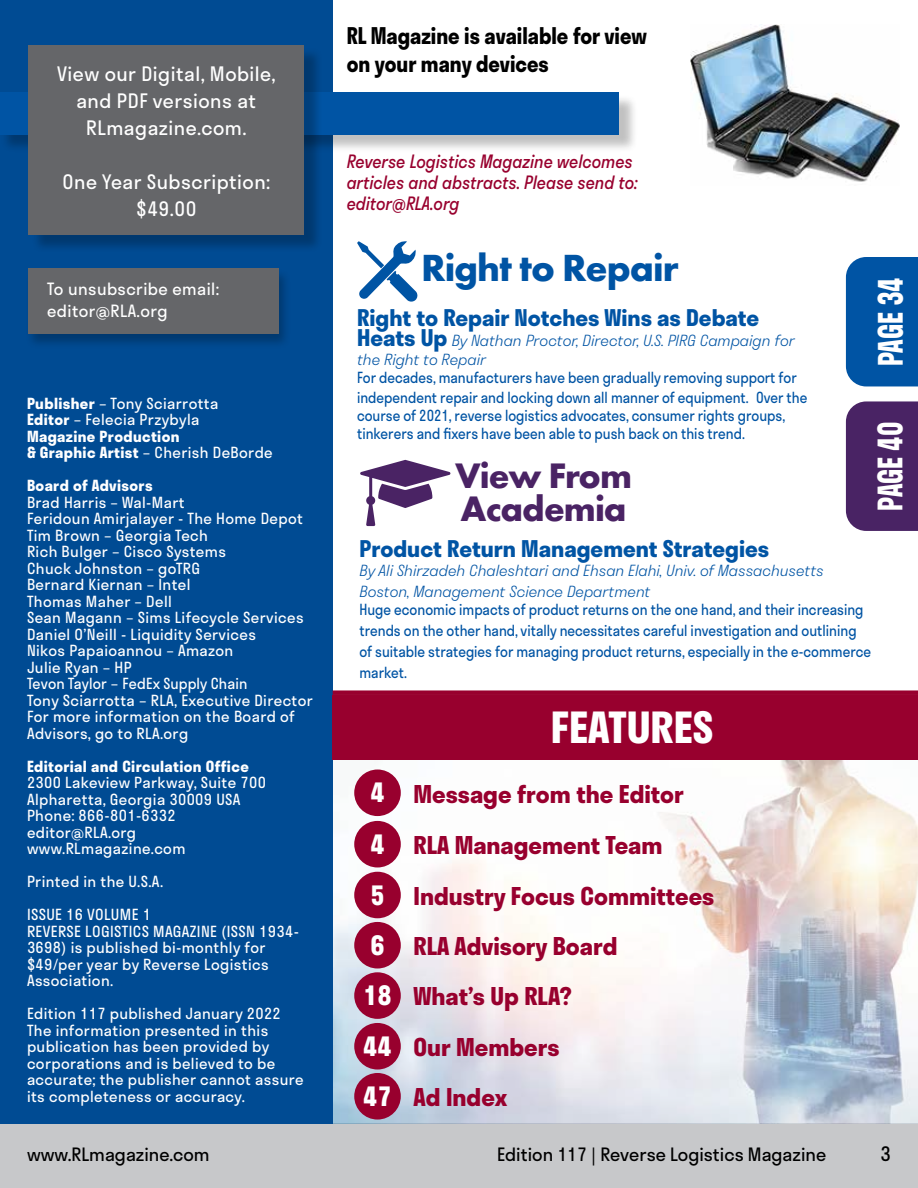
<style>
.page{position:relative;width:918px;height:1188px;background:#fff}
.page>*{position:absolute;margin:0;border:0;box-sizing:border-box;transform-origin:0 0}
.t1{font:700 42px "Stratos";color:#fff}
.t2{font:700 39.3px "Futura PT";letter-spacing:-.025em;color:#0054a4}
.t3{font:700 36.75px/33.3px "Futura PT";letter-spacing:-.025em;color:#4a2364}
.t4{font:700 33px "Stratos";color:#fff;scale:.8 1}
.t5{font:700 24px/50.8px "Stratos";color:#98002e}
.t6{font:700 22.5px "Stratos";color:#0054a4}
.t7{font:700 22.5px/28.5px "Stratos";color:#000;scale:.9 1}
.t8{font:19.5px/27px "Stratos";letter-spacing:.025em;color:#fff;text-align:center}
.t9{font:19.5px "Stratos";color:#000}
.t10{font:italic 18px/21px "Stratos";color:#98002e;scale:.9 1}
.t11{font:18px "Stratos";color:#000}
.t12{font:16.5px/22px "Stratos";letter-spacing:.025em;color:#fff}
.t13{font:15px/16.5px "Stratos";letter-spacing:.025em;color:#fff}
.t14{font:15px/21px "Stratos";color:#0054a4;scale:.9 1}
.t15{font:italic 300 15px/21px "Stratos";color:#0054a4}
.t16{font:700 15px/16.5px "Stratos";letter-spacing:.025em;color:#fff}
.s1{font-weight:400}
.s2{font-weight:700;font-style:normal;font-size:22.5px}
.s3{font-size:26.1px;color:#fff}
</style>
<div class="page">
<div style="left:0;top:1123px;width:918px;height:65px;background:#c7c8ca"></div>
<img style="left:333px;top:761px;width:585px;height:362px">
<div style="left:0;top:0;width:333px;height:1123px;background:#004b93"></div>
<img style="left:690px;top:25px;width:210px;height:157px">
<div style="left:0;top:94px;width:638px;height:59px;background:#000;opacity:.25"></div>
<div style="left:0;top:92px;width:619px;height:42px;background:#0054a4"></div>
<div style="left:25px;top:268px;width:267px;height:82px;background:#000;opacity:.25"></div>
<div style="left:28px;top:268px;width:251px;height:65px;background:#656669"></div>
<div style="left:31px;top:48px;width:292px;height:205px;background:#000;opacity:.25"></div>
<div style="left:28px;top:45px;width:276px;height:189px;background:#656669"></div>
<div style="left:354px;top:770px;width:47px;height:46px;background:#98002e;border-radius:50%"></div>
<div style="left:354px;top:821px;width:47px;height:46px;background:#98002e;border-radius:50%"></div>
<div style="left:354px;top:872px;width:47px;height:46px;background:#98002e;border-radius:50%"></div>
<div style="left:354px;top:922px;width:47px;height:47px;background:#98002e;border-radius:50%"></div>
<div style="left:354px;top:1023px;width:47px;height:47px;background:#98002e;border-radius:50%"></div>
<div style="left:354px;top:1073px;width:47px;height:47px;background:#98002e;border-radius:50%"></div>
<div style="left:333px;top:690px;width:585px;height:5px;background:#98002e"></div>
<div style="left:333px;top:695px;width:585px;height:65px;background:#98002e"></div>
<div style="left:354px;top:972px;width:47px;height:47px;background:#98002e;border-radius:50%"></div>
<div style="left:846px;top:401px;width:72px;height:130px;background:#492364"></div>
<svg style="left:360px;top:460px;width:90px;height:66px"></svg>
<div style="left:846px;top:257px;width:72px;height:129px;background:#0054a4"></div>
<svg style="left:357px;top:241px;width:61px;height:61px"></svg>
<h3 class="t8" style="left:57px;top:60px;width:220px">View our Digital, Mobile, and PDF versions at<br>RLmagazine.com.</h3>
<h3 class="t8" style="left:63px;top:168px;width:209px">One Year Subscription: $49.00</h3>
<p class="t12" style="left:47px;top:277px;width:174px">To unsubscribe email: editor@RLA.org</p>
<p class="t16" style="left:27px;top:394px;width:247px">Publisher <span class="s1">– Tony Sciarrotta<br></span>Editor <span class="s1">– Felecia Przybyla<br></span>Magazine Production<br>&amp; Graphic Artist <span class="s1">– Cherish DeBorde</span></p>
<p class="t16" style="left:27px;top:477px;width:127px">Board of Advisors</p>
<p class="t13" style="left:27px;top:493px;width:287px">Brad Harris – Wal-Mart<br>Feridoun Amirjalayer - The Home Depot<br>Tim Brown – Georgia Tech<br>Rich Bulger – Cisco Systems<br>Chuck Johnston – goTRG<br>Bernard Kiernan – Intel<br>Thomas Maher – Dell<br>Sean Magann – Sims Lifecycle Services<br>Daniel O’Neill - Liquidity Services<br>Nikos Papaioannou – Amazon<br>Julie Ryan – HP<br>Tevon Taylor – FedEx Supply Chain<br>Tony Sciarrotta – RLA, Executive Director<br>For more information on the Board of<br>Advisors, go to RLA.org</p>
<p class="t16" style="left:27px;top:757px;width:223px">Editorial and Circulation Office</p>
<p class="t13" style="left:27px;top:774px;width:240px">2300 Lakeview Parkway, Suite 700<br>Alpharetta, Georgia 30009 USA<br>Phone: 866-801-6332 editor@RLA.org www.RLmagazine.com</p>
<p class="t13" style="left:27px;top:873px;width:138px">Printed in the U.S.A.</p>
<p class="t13" style="left:27px;top:906px;width:273px">ISSUE 16 VOLUME 1<br>REVERSE LOGISTICS MAGAZINE (ISSN 1934-<br>3698) is published bi-monthly for $49/per year by Reverse Logistics<br>Association.</p>
<p class="t13" style="left:27px;top:1005px;width:278px">Edition 117 published January 2022<br>The information presented in this publication has been provided by corporations and is believed to be accurate; the publisher cannot assure its completeness or accuracy.</p>
<h3 class="t7" style="left:347px;top:20px;width:335px">RL Magazine is available for view on your many devices</h3>
<p class="t10" style="left:347px;top:150px;width:325px">Reverse Logistics Magazine welcomes articles and abstracts. Please send to: editor@RLA.org</p>
<h2 class="t2" style="left:421px;top:243px;width:259px">Right to Repair</h2>
<h3 class="t6" style="left:357px;top:300px;width:404px">Right to Repair Notches Wins as Debate</h3>
<p class="t15" style="left:357px;top:330px;width:439px;line-height:19.5px"><span class="s2">Heats Up</span> By Nathan Proctor, Director, U.S. PIRG Campaign for the Right to Repair</p>
<p class="t14" style="left:357px;top:367px;width:502px;line-height:19.8px">For decades, manufacturers have been gradually removing support for independent repair and locking down all manner of equipment. Over the</p>
<p class="t14" style="left:357px;top:406px;width:477px;line-height:18px">course of 2021, reverse logistics advocates, consumer rights groups, tinkerers and fixers have been able to push back on this trend.</p>
<h3 class="t3" style="left:455px;top:458px;width:179px">View From<br>Academia</h3>
<h3 class="t4" style="left:864px;top:366px;width:113px;rotate:-90deg">PAGE 34</h3>
<h3 class="t4" style="left:856px;top:481px;width:113px;rotate:-90deg">PAGE 16</h3>
<h3 class="t4" style="left:864px;top:511px;width:113px;rotate:-90deg">PAGE 40</h3>
<h3 class="t6" style="left:359px;top:530px;width:411px">Product Return Management Strategies</h3>
<p class="t15" style="left:359px;top:560px;width:466px">By Ali Shirzadeh Chaleshtari and Ehsan Elahi, Univ. of Massachusetts<br>Boston, Management Science Department</p>
<p class="t14" style="left:359px;top:598px;width:570px">Huge economic impacts of product returns on the one hand, and their increasing trends on the other hand, vitally necessitates careful investigation and outlining of suitable strategies for managing product returns, especially in the e-commerce market.</p>
<h1 class="t1" style="left:551px;top:694px;width:164px">FEATURES</h1>
<h3 class="t5" style="left:370px;top:768px;width:346px"><span class="s3">4</span> Message from the Editor<br><span class="s3">4</span> RLA Management Team<br><span class="s3">5</span> Industry Focus Committees<br><span class="s3">6</span> RLA Advisory Board</h3>
<h3 class="t5" style="left:363px;top:970px;width:210px"><span class="s3">18</span> What’s Up RLA?</h3>
<h3 class="t5" style="left:363px;top:1021px;width:198px;line-height:49.9px"><span class="s3">44</span> Our Members<br><span class="s3">47</span> Ad Index</h3>
<p class="t11" style="left:27px;top:1140px;width:184px">www.RLmagazine.com</p>
<p class="t11" style="left:497px;top:1140px;width:331px">Edition 117 | Reverse Logistics Magazine</p>
<h3 class="t9" style="left:880px;top:1138px;width:12px">3</h3>
</div>
